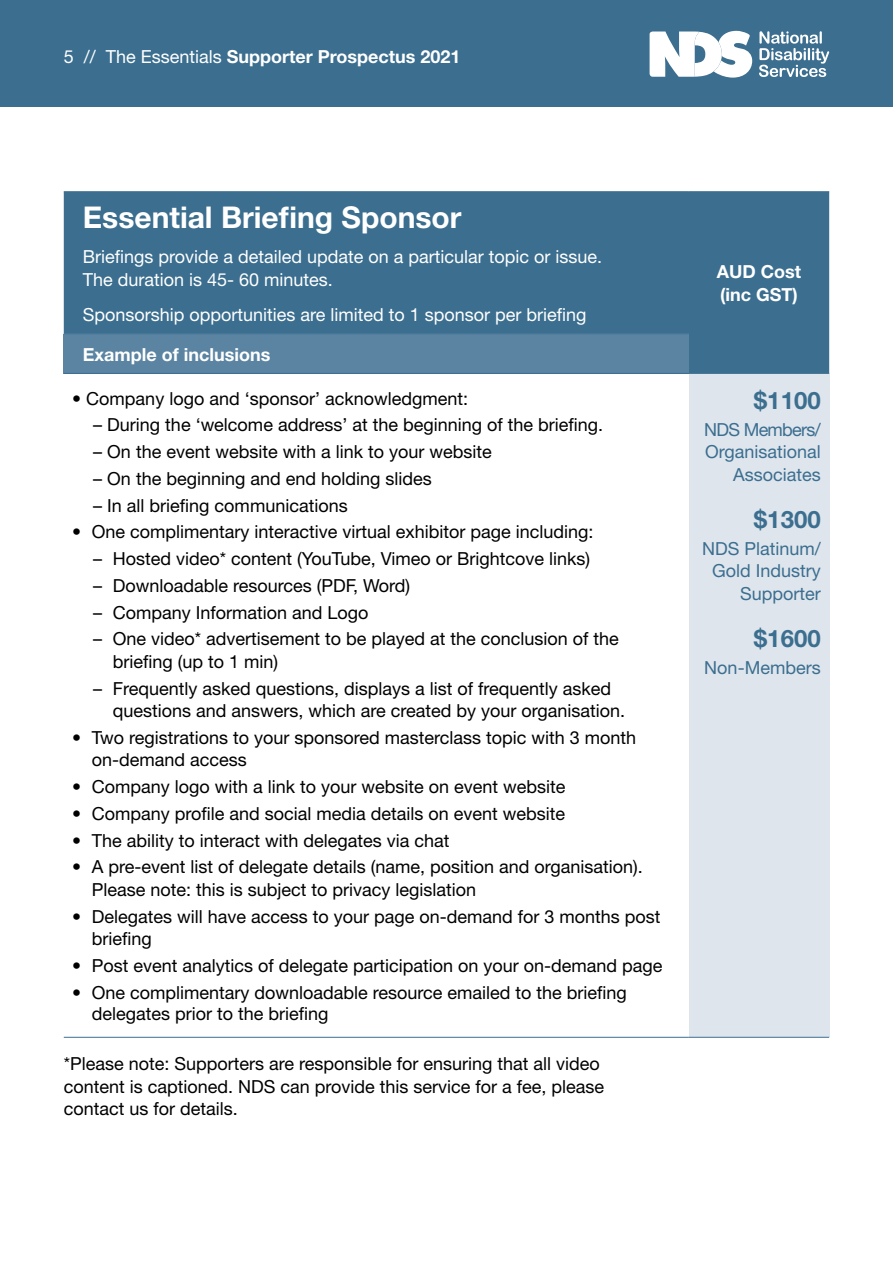
<style>
.page{position:relative;width:893px;height:1263px;background:#fff}
.page>*{position:absolute;margin:0;border:0;box-sizing:border-box;transform-origin:0 0}
.t1{font:700 30px "Helvetica Neue";color:#fff}
.t2{font:700 24px "Helvetica Neue";color:#3b6e8f}
.t3{font:18px/22.5px "Helvetica Neue";color:#000}
.t4{font:18px/22.5px "Helvetica Neue";color:#fff}
.t5{font:18px/22.5px "Helvetica Neue";color:#3b6e8f;text-align:right}
.t6{font:700 18px/22.5px "Helvetica Neue";color:#fff}
.s1{font-weight:400}
</style>
<div class="page">
<div style="left:0;top:0;width:893px;height:106px;background:#3b6e8f"></div>
<svg style="left:650px;top:31px;width:102px;height:47px"></svg>
<svg style="left:759px;top:31px;width:70px;height:46px"></svg>
<div style="left:64px;top:192px;width:765px;height:181px;background:#3b6e8f"></div>
<div style="left:64px;top:334px;width:625px;height:39px;background:#5b84a2"></div>
<div style="left:689px;top:373px;width:140px;height:664px;background:#dfe5ed"></div>
<hr style="left:64px;top:191px;width:625px;height:1px;background:#3b6e8f">
<hr style="left:689px;top:191px;width:140px;height:1px;background:#3b6e8f">
<hr style="left:64px;top:333px;width:625px;height:1px;background:#3b6e8f">
<hr style="left:64px;top:373px;width:625px;height:1px;background:#3b6e8f">
<hr style="left:689px;top:373px;width:140px;height:1px;background:#3b6e8f">
<hr style="left:64px;top:1037px;width:625px;height:1px;background:#3b6e8f">
<hr style="left:689px;top:1037px;width:140px;height:1px;background:#3b6e8f">
<p class="t6" style="left:64px;top:45px;width:398px"><span class="s1">5 // The Essentials</span> Supporter Prospectus 2021</p>
<h1 class="t1" style="left:83px;top:199px;width:380px">Essential Briefing Sponsor</h1>
<p class="t4" style="left:83px;top:245px;width:521px">Briefings provide a detailed update on a particular topic or issue.<br>The duration is 45- 60 minutes.</p>
<p class="t4" style="left:83px;top:303px;width:505px">Sponsorship opportunities are limited to 1 sponsor per briefing</p>
<p class="t6" style="left:83px;top:342px;width:189px">Example of inclusions</p>
<p class="t3" style="left:72px;top:387px;width:397px">• Company logo and ‘sponsor’ acknowledgment:</p>
<p class="t3" style="left:93px;top:413px;width:511px">– During the ‘welcome address’ at the beginning of the briefing.</p>
<p class="t3" style="left:93px;top:440px;width:400px">– On the event website with a link to your website</p>
<p class="t3" style="left:93px;top:467px;width:340px">– On the beginning and end holding slides</p>
<p class="t3" style="left:93px;top:494px;width:256px">– In all briefing communications</p>
<p class="t3" style="left:72px;top:520px;width:523px">• One complimentary interactive virtual exhibitor page including:</p>
<p class="t3" style="left:93px;top:547px;width:498px">– Hosted video* content (YouTube, Vimeo or Brightcove links)</p>
<p class="t3" style="left:93px;top:574px;width:318px">– Downloadable resources (PDF, Word)</p>
<p class="t3" style="left:93px;top:601px;width:277px">– Company Information and Logo</p>
<p class="t3" style="left:113px;top:627px;width:508px;text-indent:-19px">– One video* advertisement to be played at the conclusion of the briefing (up to 1 min)</p>
<p class="t3" style="left:113px;top:677px;width:514px;text-indent:-19px">– Frequently asked questions, displays a list of frequently asked questions and answers, which are created by your organisation.</p>
<p class="t3" style="left:92px;top:726px;width:546px;text-indent:-19px">• Two registrations to your sponsored masterclass topic with 3 month on-demand access</p>
<p class="t3" style="left:72px;top:775px;width:495px">• Company logo with a link to your website on event website</p>
<p class="t3" style="left:72px;top:802px;width:494px">• Company profile and social media details on event website</p>
<p class="t3" style="left:72px;top:829px;width:379px">• The ability to interact with delegates via chat</p>
<p class="t3" style="left:92px;top:855px;width:552px;text-indent:-19px">• A pre-event list of delegate details (name, position and organisation).<br>Please note: this is subject to privacy legislation</p>
<p class="t3" style="left:92px;top:905px;width:570px;text-indent:-19px">• Delegates will have access to your page on-demand for 3 months post briefing</p>
<p class="t3" style="left:72px;top:954px;width:592px">• Post event analytics of delegate participation on your on-demand page</p>
<p class="t3" style="left:92px;top:981px;width:537px;line-height:21.6px;text-indent:-19px">• One complimentary downloadable resource emailed to the briefing delegates prior to the briefing</p>
<p class="t3" style="left:64px;top:1052px;width:542px">*Please note: Supporters are responsible for ensuring that all video content is captioned. NDS can provide this service for a fee, please contact us for details.</p>
<p class="t6" style="left:717px;top:260px;width:86px">AUD Cost (inc GST)</p>
<h2 class="t2" style="left:754px;top:386px;width:68px">$1100</h2>
<p class="t5" style="left:704px;top:418px;width:118px">NDS Members/<br>Organisational<br>Associates</p>
<h2 class="t2" style="left:754px;top:505px;width:68px">$1300</h2>
<p class="t5" style="left:702px;top:537px;width:120px">NDS Platinum/<br>Gold Industry<br>Supporter</p>
<h2 class="t2" style="left:754px;top:624px;width:68px">$1600</h2>
<p class="t5" style="left:704px;top:656px;width:118px">Non-Members</p>
</div>
